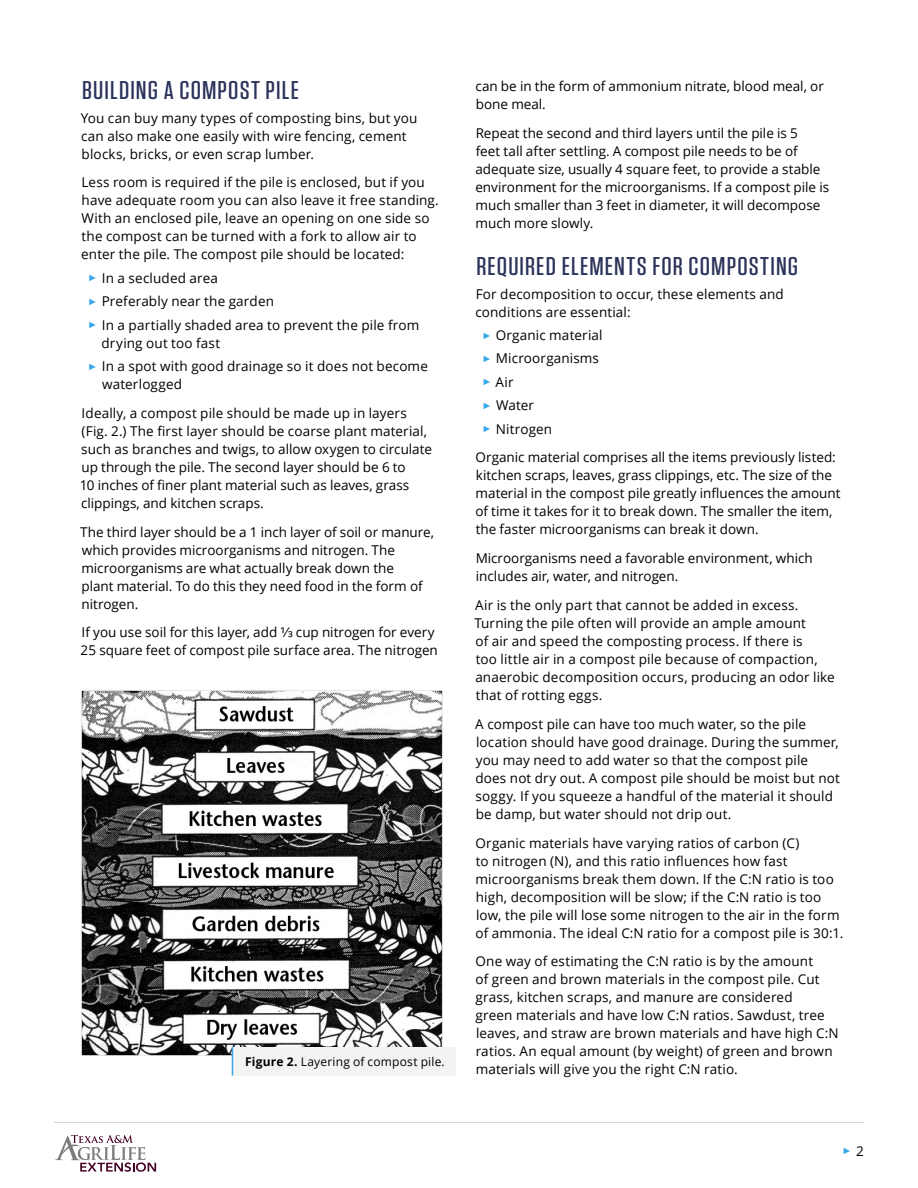
<style>
.page{position:relative;width:918px;height:1188px;background:#fff}
.page>*{position:absolute;margin:0;border:0;box-sizing:border-box;transform-origin:0 0}
.heading1{font:500 25.65px "Tungsten";letter-spacing:.04em;color:#2c335a;scale:1.11 1}
.Body{font:13.5px/18px "Open Sans";letter-spacing:.01em;color:#000}
.Captions{font:12px "Open Sans";letter-spacing:.015em;color:#000}
.t1{font:9px "Arial";color:#36a7e9}
.s1{font-family:"Arial";font-size:9px;color:#36a7e9}
.s2{font-family:"Noto Sans"}
.s3{font-weight:700}
.s4{font-family:"Open Sans";font-size:13.5px;color:#000}
</style>
<div class="page">
<hr style="left:54px;top:1122px;width:810px;height:1px;background:#d6d6d6">
<svg style="left:55px;top:1135px;width:101px;height:37px"></svg>
<img style="left:83px;top:692px;width:358px;height:362px">
<div style="left:232px;top:1047px;width:224px;height:29px;background:#f5f3f2"></div>
<svg style="left:232px;top:1047px;width:1px;height:29px"></svg>
<h2 class="heading1" style="left:82px;top:77px;width:197px">BUILDING A COMPOST PILE</h2>
<p class="Body" style="left:81px;top:108px;width:338px">You can buy many types of composting bins, but you can also make one easily with wire fencing, cement blocks, bricks, or even scrap lumber.</p>
<p class="Body" style="left:81px;top:173px;width:359px">Less room is required if the pile is enclosed, but if you have adequate room you can also leave it free standing.<br>With an enclosed pile, leave an opening on one side so the compost can be turned with a fork to allow air to enter the pile. The compost pile should be located:</p>
<p class="Body" style="left:88px;top:269px;width:131px"><span class="s1">►</span> In a secluded area</p>
<p class="Body" style="left:88px;top:292px;width:187px"><span class="s1">►</span> Preferably near the garden</p>
<p class="Body" style="left:101px;top:315px;width:319px;text-indent:-13px"><span class="s1">►</span> In a partially shaded area to prevent the pile from drying out too fast</p>
<p class="Body" style="left:102px;top:357px;width:327px;text-indent:-14px"><span class="s1">►</span> In a spot with good drainage so it does not become waterlogged</p>
<p class="Body" style="left:80px;top:404px;width:354px">Ideally, a compost pile should be made up in layers (Fig. 2.) The first layer should be coarse plant material, such as branches and twigs, to allow oxygen to circulate up through the pile. The second layer should be 6 to<br>10 inches of finer plant material such as leaves, grass clippings, and kitchen scraps.</p>
<p class="Body" style="left:80px;top:522px;width:355px">The third layer should be a 1 inch layer of soil or manure, which provides microorganisms and nitrogen. The microorganisms are what actually break down the<br>plant material. To do this they need food in the form of nitrogen.</p>
<p class="Body" style="left:81px;top:623px;width:359px">If you use soil for this layer, add <span class="s2">1/3</span> cup nitrogen for every<br>25 square feet of compost pile surface area. The nitrogen</p>
<p class="Captions" style="left:245px;top:1053px;width:201px"><span class="s3">Figure 2.</span> Layering of compost pile.</p>
<p class="Body" style="left:475px;top:77px;width:350px">can be in the form of ammonium nitrate, blood meal, or bone meal.</p>
<p class="Body" style="left:475px;top:124px;width:355px">Repeat the second and third layers until the pile is 5<br>feet tall after settling. A compost pile needs to be of adequate size, usually 4 square feet, to provide a stable environment for the microorganisms. If a compost pile is much smaller than 3 feet in diameter, it will decompose much more slowly.</p>
<h2 class="heading1" style="left:476px;top:253px;width:291px">REQUIRED ELEMENTS FOR COMPOSTING</h2>
<p class="Body" style="left:475px;top:284px;width:310px">For decomposition to occur, these elements and conditions are essential:</p>
<p class="Body" style="left:482px;top:326px;width:122px"><span class="s1">►</span> Organic material</p>
<p class="Body" style="left:482px;top:349px;width:118px"><span class="s1">►</span> Microorganisms</p>
<p class="Body" style="left:482px;top:373px;width:33px"><span class="s1">►</span> Air</p>
<p class="Body" style="left:482px;top:396px;width:53px"><span class="s1">►</span> Water</p>
<p class="Body" style="left:482px;top:419px;width:71px"><span class="s1">►</span> Nitrogen</p>
<p class="Body" style="left:475px;top:448px;width:367px">Organic material comprises all the items previously listed: kitchen scraps, leaves, grass clippings, etc. The size of the material in the compost pile greatly influences the amount of time it takes for it to break down. The smaller the item, the faster microorganisms can break it down.</p>
<p class="Body" style="left:476px;top:549px;width:339px">Microorganisms need a favorable environment, which includes air, water, and nitrogen.</p>
<p class="Body" style="left:474px;top:596px;width:362px">Air is the only part that cannot be added in excess.<br>Turning the pile often will provide an ample amount<br>of air and speed the composting process. If there is<br>too little air in a compost pile because of compaction, anaerobic decomposition occurs, producing an odor like that of rotting eggs.</p>
<p class="Body" style="left:475px;top:715px;width:366px">A compost pile can have too much water, so the pile location should have good drainage. During the summer, you may need to add water so that the compost pile does not dry out. A compost pile should be moist but not soggy. If you squeeze a handful of the material it should be damp, but water should not drip out.</p>
<p class="Body" style="left:475px;top:833px;width:369px">Organic materials have varying ratios of carbon (C)<br>to nitrogen (N), and this ratio influences how fast microorganisms break them down. If the C:N ratio is too high, decomposition will be slow; if the C:N ratio is too low, the pile will lose some nitrogen to the air in the form of ammonia. The ideal C:N ratio for a compost pile is 30:1.</p>
<p class="Body" style="left:475px;top:952px;width:365px">One way of estimating the C:N ratio is by the amount<br>of green and brown materials in the compost pile. Cut grass, kitchen scraps, and manure are considered<br>green materials and have low C:N ratios. Sawdust, tree leaves, and straw are brown materials and have high C:N ratios. An equal amount (by weight) of green and brown materials will give you the right C:N ratio.</p>
<p class="t1" style="left:843px;top:1145px;width:23px">► <span class="s4">2</span></p>
</div>
